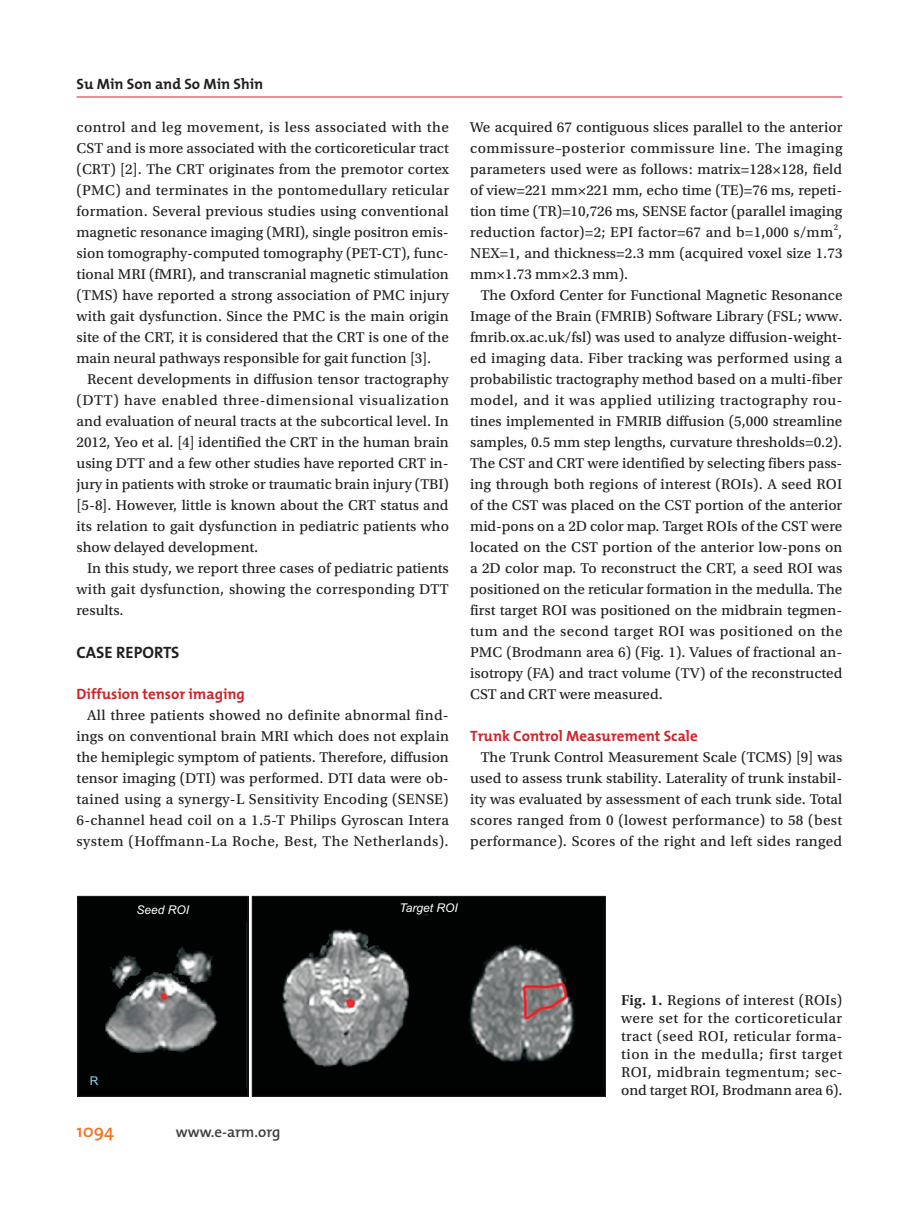
<style>
.page{position:relative;width:919px;height:1217px;background:#fff}
.page>*{position:absolute;margin:0;border:0;box-sizing:border-box;transform-origin:0 0}
.t1{font:600 18px "The Mix";color:#f47321}
.서론{font:700 16.5px "The Mix";color:#231f20}
.바탕글{font:15px/21px "Utopia Std Capt";letter-spacing:.005em;color:#231f20;text-align:justify}
.그림{font:15px/18px "Utopia Std Capt";letter-spacing:.015em;color:#231f20;text-align:justify}
._1{font:700 15px "The Mix";color:#d1232a}
.쪽제목_짝{font:700 15px "The Mix";color:#231f20}
.t2{font:600 15px "The Mix";color:#3e3e3f}
.t3{font:italic 12px "Arial";color:#fff}
.t4{font:12px "Arial";color:#8dd7f7}
.바탕글-2{font:8.7px "Utopia Std Capt";color:#231f20}
.s1{font-family:"Utopia Std";font-weight:600}
</style>
<div class="page">
<hr style="left:77px;top:97px;width:765px;height:1px;background:#d1232a">
<svg style="left:77px;top:895px;width:529px;height:201px;background:#2a2b2b"></svg>
<p class="쪽제목_짝" style="left:77px;top:71px;width:188px">Su Min Son and So Min Shin</p>
<p class="바탕글" style="left:77px;top:116px;width:374px">control and leg movement, is less associated with the CST and is more associated with the corticoreticular tract (CRT) [2]. The CRT originates from the premotor cortex (PMC) and terminates in the pontomedullary reticular formation. Several previous studies using conventional magnetic resonance imaging (MRI), single positron emis&shy;sion tomography-computed tomography (PET-CT), func&shy;tional MRI (fMRI), and transcranial magnetic stimulation (TMS) have reported a strong association of PMC injury with gait dysfunction. Since the PMC is the main origin site of the CRT, it is considered that the CRT is one of the main neural pathways responsible for gait function [3].</p>
<p class="바탕글" style="left:77px;top:368px;width:374px;text-indent:11px">Recent developments in diffusion tensor tractography (DTT) have enabled three-dimensional visualization and evaluation of neural tracts at the subcortical level. In 2012, Yeo et al. [4] identified the CRT in the human brain using DTT and a few other studies have reported CRT in&shy;jury in patients with stroke or traumatic brain injury (TBI) [5-8]. However, little is known about the CRT status and its relation to gait dysfunction in pediatric patients who show delayed development.</p>
<p class="바탕글" style="left:77px;top:557px;width:374px;text-indent:11px">In this study, we report three cases of pediatric patients with gait dysfunction, showing the corresponding DTT results.</p>
<p class="서론" style="left:77px;top:638px;width:104px">CASE REPORTS</p>
<p class="_1" style="left:77px;top:681px;width:170px">Diffusion tensor imaging</p>
<p class="바탕글" style="left:77px;top:704px;width:374px;text-indent:11px">All three patients showed no definite abnormal find&shy;ings on conventional brain MRI which does not explain the hemiplegic symptom of patients. Therefore, diffusion tensor imaging (DTI) was performed. DTI data were ob&shy;tained using a synergy-L Sensitivity Encoding (SENSE)<br>6-channel head coil on a 1.5-T Philips Gyroscan Intera system (Hoffmann-La Roche, Best, The Netherlands).</p>
<p class="바탕글" style="left:470px;top:116px;width:374px">We acquired 67 contiguous slices parallel to the anterior commissure–posterior commissure line. The imaging parameters used were as follows: matrix=128×128, field of view=221 mm×221 mm, echo time (TE)=76 ms, repeti&shy;tion time (TR)=10,726 ms, SENSE factor (parallel imaging reduction factor)=2; EPI factor=67 and b=1,000 s/mm ,</p>
<p class="바탕글-2" style="left:833px;top:222px;width:6px">2</p>
<p class="바탕글" style="left:470px;top:242px;width:374px">NEX=1, and thickness=2.3 mm (acquired voxel size 1.73 mm×1.73 mm×2.3 mm).</p>
<p class="바탕글" style="left:470px;top:284px;width:374px;text-indent:11px">The Oxford Center for Functional Magnetic Resonance Image of the Brain (FMRIB) Software Library (FSL; www. fmrib.ox.ac.uk/fsl) was used to analyze diffusion-weight&shy;ed imaging data. Fiber tracking was performed using a probabilistic tractography method based on a multi-fiber model, and it was applied utilizing tractography rou&shy;tines implemented in FMRIB diffusion (5,000 streamline samples, 0.5 mm step lengths, curvature thresholds=0.2).<br>The CST and CRT were identified by selecting fibers pass&shy;ing through both regions of interest (ROIs). A seed ROI of the CST was placed on the CST portion of the anterior mid-pons on a 2D color map. Target ROIs of the CST were located on the CST portion of the anterior low-pons on a 2D color map. To reconstruct the CRT, a seed ROI was positioned on the reticular formation in the medulla. The first target ROI was positioned on the midbrain tegmen&shy;tum and the second target ROI was positioned on the PMC (Brodmann area 6) (Fig. 1). Values of fractional an&shy;isotropy (FA) and tract volume (TV) of the reconstructed CST and CRT were measured.</p>
<p class="_1" style="left:470px;top:723px;width:229px">Trunk Control Measurement Scale</p>
<p class="바탕글" style="left:470px;top:746px;width:374px;text-indent:11px">The Trunk Control Measurement Scale (TCMS) [9] was used to assess trunk stability. Laterality of trunk instabil&shy;ity was evaluated by assessment of each trunk side. Total scores ranged from 0 (lowest performance) to 58 (best performance). Scores of the right and left sides ranged</p>
<p class="t3" style="left:136px;top:904px;width:54px">Seed ROI</p>
<p class="t3" style="left:399px;top:903px;width:60px">Target ROI</p>
<p class="t4" style="left:90px;top:1072px;width:10px">R</p>
<p class="t1" style="left:77px;top:1115px;width:39px">1094</p>
<p class="t2" style="left:176px;top:1118px;width:106px">www.e-arm.org</p>
<p class="그림" style="left:621px;top:991px;width:223px"><span class="s1">Fig. 1.</span> Regions of interest (ROIs) were set for the corticoreticular tract (seed ROI, reticular forma&shy;tion in the medulla; first target ROI, midbrain tegmentum; sec&shy;ond target ROI, Brodmann area 6).</p>
</div>
